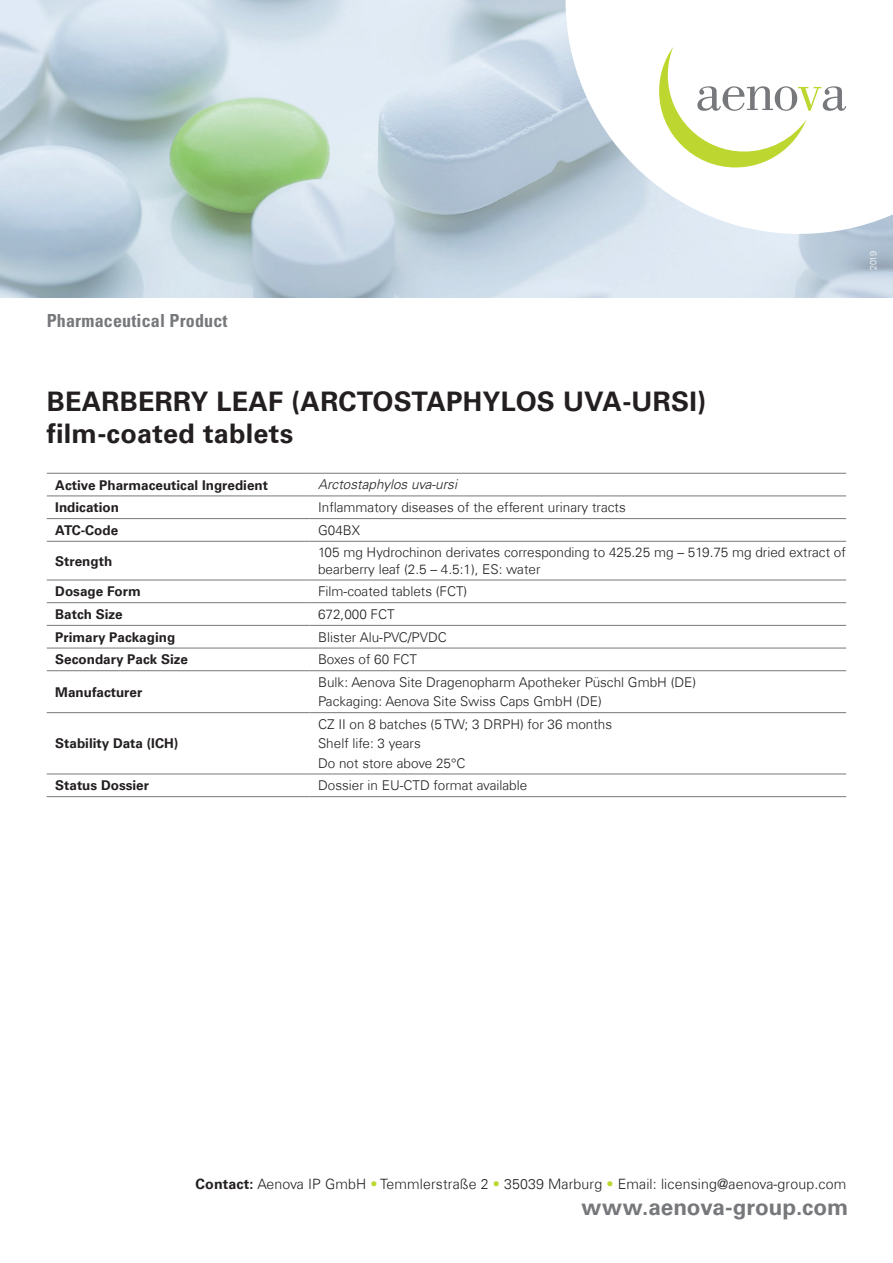
<style>
.page{position:relative;width:893px;height:1263px;background:#fff}
.page>*{position:absolute;margin:0;border:0;box-sizing:border-box;transform-origin:0 0}
.t1{font:700 27px/32.4px "Univers";letter-spacing:.01em;color:#231f20}
.t2{font:700 22.5px "Univers LT Std";letter-spacing:-.005em;color:#76787b}
.t3{font:700 condensed 18px "Univers";letter-spacing:.01em;color:#76787b}
.t4{font:300 14.25px "Univers Com 45";letter-spacing:.01em;color:#231f20}
.t5{font:300 13.5px/19.4px "Univers Com 45";color:#231f20}
.t6{font:700 13.5px "Univers";color:#231f20}
.t7{font:italic 300 13.5px "Univers LT Std";color:#231f20}
.t8{font:300 9px "Univers Com 45";color:#fff}
.s1{font-family:"Univers";font-weight:700}
.s2{color:#bed630}
</style>
<div class="page">
<img style="left:0;top:0;width:893px;height:298px">
<hr style="left:47px;top:496px;width:263px;height:1px;background:#76787b">
<hr style="left:310px;top:496px;width:536px;height:1px;background:#76787b">
<hr style="left:47px;top:518px;width:263px;height:1px;background:#76787b">
<hr style="left:310px;top:518px;width:536px;height:1px;background:#76787b">
<hr style="left:47px;top:541px;width:263px;height:1px;background:#76787b">
<hr style="left:310px;top:541px;width:536px;height:1px;background:#76787b">
<hr style="left:47px;top:580px;width:263px;height:1px;background:#76787b">
<hr style="left:310px;top:580px;width:536px;height:1px;background:#76787b">
<hr style="left:47px;top:602px;width:263px;height:1px;background:#76787b">
<hr style="left:310px;top:602px;width:536px;height:1px;background:#76787b">
<hr style="left:47px;top:625px;width:263px;height:1px;background:#76787b">
<hr style="left:310px;top:625px;width:536px;height:1px;background:#76787b">
<hr style="left:47px;top:648px;width:263px;height:1px;background:#76787b">
<hr style="left:310px;top:648px;width:536px;height:1px;background:#76787b">
<hr style="left:47px;top:670px;width:263px;height:1px;background:#76787b">
<hr style="left:310px;top:670px;width:536px;height:1px;background:#76787b">
<hr style="left:47px;top:712px;width:263px;height:1px;background:#76787b">
<hr style="left:310px;top:712px;width:536px;height:1px;background:#76787b">
<hr style="left:47px;top:774px;width:263px;height:1px;background:#76787b">
<hr style="left:310px;top:774px;width:536px;height:1px;background:#76787b">
<hr style="left:47px;top:796px;width:263px;height:1px;background:#76787b">
<hr style="left:310px;top:796px;width:536px;height:1px;background:#76787b">
<hr style="left:47px;top:473px;width:263px;height:1px;background:#76787b">
<hr style="left:310px;top:473px;width:536px;height:1px;background:#76787b">
<svg style="left:566px;top:0;width:327px;height:234px"></svg>
<svg style="left:659px;top:47px;width:187px;height:120px"></svg>
<h3 class="t3" style="left:47px;top:309px;width:182px">Pharmaceutical Product</h3>
<p class="t8" style="left:868px;top:270px;width:20px;rotate:-90deg">2019</p>
<h1 class="t1" style="left:47px;top:385px;width:661px">BEARBERRY LEAF (ARCTOSTAPHYLOS UVA-URSI) film-coated tablets</h1>
<p class="t6" style="left:55px;top:477px;width:214px">Active Pharmaceutical Ingredient</p>
<p class="t7" style="left:318px;top:476px;width:140px">Arctostaphylos uva-ursi</p>
<p class="t6" style="left:55px;top:499px;width:65px">Indication</p>
<p class="t5" style="left:318px;top:498px;width:309px">Inflammatory diseases of the efferent urinary tracts</p>
<p class="t6" style="left:55px;top:522px;width:64px">ATC-Code</p>
<p class="t5" style="left:318px;top:520px;width:44px">G04BX</p>
<p class="t6" style="left:55px;top:553px;width:59px">Strength</p>
<p class="t5" style="left:318px;top:544px;width:529px;line-height:16.2px">105 mg Hydrochinon derivates corresponding to 425.25 mg – 519.75 mg dried extract of bearberry leaf (2.5 – 4.5:1), ES: water</p>
<p class="t6" style="left:55px;top:583px;width:87px">Dosage Form</p>
<p class="t5" style="left:318px;top:582px;width:151px">Film-coated tablets (FCT)</p>
<p class="t6" style="left:55px;top:606px;width:69px">Batch Size</p>
<p class="t5" style="left:318px;top:604px;width:78px">672,000 FCT</p>
<p class="t6" style="left:55px;top:629px;width:122px">Primary Packaging</p>
<p class="t5" style="left:318px;top:627px;width:130px">Blister Alu-PVC/PVDC</p>
<p class="t6" style="left:55px;top:652px;width:134px">Secondary Pack Size</p>
<p class="t5" style="left:318px;top:650px;width:100px">Boxes of 60 FCT</p>
<p class="t6" style="left:55px;top:684px;width:89px">Manufacturer</p>
<p class="t5" style="left:318px;top:672px;width:380px">Bulk: Aenova Site Dragenopharm Apotheker Püschl GmbH (DE)<br>Packaging: Aenova Site Swiss Caps GmbH (DE)</p>
<p class="t6" style="left:55px;top:735px;width:125px">Stability Data (ICH)</p>
<p class="t5" style="left:318px;top:714px;width:296px">CZ II on 8 batches (5 TW; 3 DRPH) for 36 months<br>Shelf life: 3 years<br>Do not store above 25°C</p>
<p class="t6" style="left:55px;top:777px;width:95px">Status Dossier</p>
<p class="t5" style="left:318px;top:776px;width:211px">Dossier in EU-CTD format available</p>
<p class="t4" style="left:196px;top:1175px;width:652px"><span class="s1">Contact:</span> Aenova IP GmbH <span class="s2">•</span> Temmlerstraße 2 <span class="s2">•</span> 35039 Marburg <span class="s2">•</span> Email: licensing@aenova-group.com</p>
<h2 class="t2" style="left:581px;top:1194px;width:268px">www.aenova-group.com</h2>
</div>
